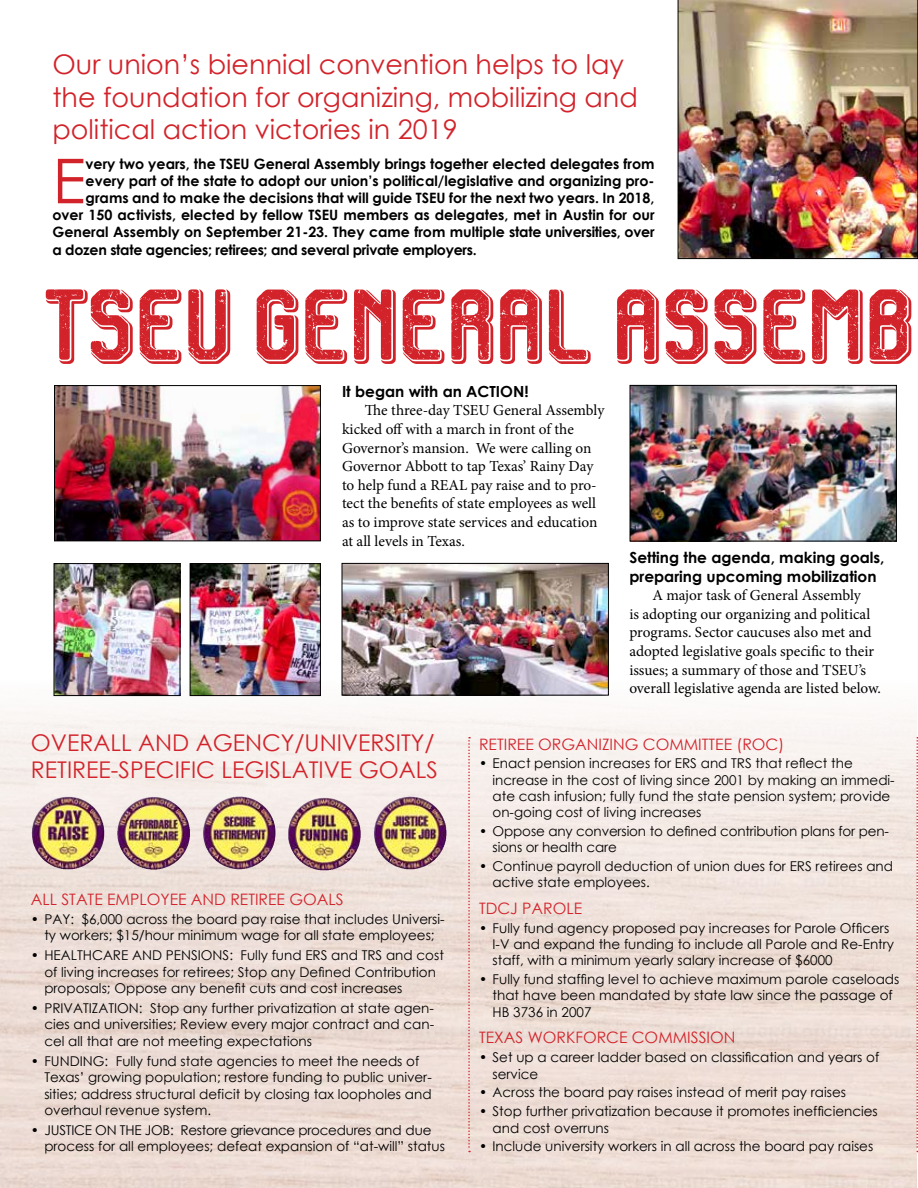
<style>
.page{position:relative;width:918px;height:1188px;background:#fff}
.page>*{position:absolute;margin:0;border:0;box-sizing:border-box;transform-origin:0 0}
.t1{font:68.1px "Vintage Warehouse";color:#d2232a;scale:1.04 1}
.t2{font:61.8px "Century Gothic";color:#d2232a}
.t3{font:27px/32.4px "Century Gothic";color:#d2232a}
.t4{font:23.1px/27.6px "Century Gothic";color:#d2232a}
.t5{font:15.75px "Century Gothic";color:#d2232a}
.t6{font:15.3px/18.6px "Minion Pro";letter-spacing:-.005em;color:#000}
.t7{font:700 15.3px/18.6px "Century Gothic";color:#000}
.t8{font:700 14.25px "Century Gothic";color:#000}
.t9{font:700 14.25px "Century Gothic";letter-spacing:-.02em;color:#000}
.t10{font:13.5px/16.2px "Century Gothic";color:#000}
</style>
<div class="page">
<img style="left:0;top:681px;width:916px;height:507px">
<img style="left:56px;top:387px;width:263px;height:152px">
<div style="left:54px;top:385px;width:267px;height:156px;border:1px solid #000"></div>
<svg style="left:916px;top:737px;width:2px;height:415px"></svg>
<svg style="left:468px;top:737px;width:2px;height:415px"></svg>
<img style="left:32px;top:797px;width:72px;height:72px">
<img style="left:117px;top:797px;width:73px;height:73px">
<img style="left:203px;top:796px;width:73px;height:73px">
<img style="left:288px;top:798px;width:73px;height:72px">
<img style="left:374px;top:796px;width:73px;height:73px">
<img style="left:56px;top:565px;width:122px;height:129px">
<div style="left:54px;top:563px;width:126px;height:133px;border:1px solid #000"></div>
<img style="left:192px;top:565px;width:127px;height:129px">
<div style="left:190px;top:563px;width:131px;height:133px;border:1px solid #000"></div>
<img style="left:344px;top:565px;width:263px;height:128px">
<div style="left:342px;top:563px;width:267px;height:132px;border:1px solid #000"></div>
<img style="left:632px;top:387px;width:263px;height:152px">
<div style="left:630px;top:385px;width:267px;height:156px;border:1px solid #000"></div>
<img style="left:678px;top:0;width:240px;height:259px">
<h3 class="t3" style="left:52px;top:48px;width:587px">Our union’s biennial convention helps to lay the foundation for organizing, mobilizing and political action victories in 2019</h3>
<h2 class="t2" style="left:52px;top:138px;width:35px">E</h2>
<p class="t8" style="left:86px;top:153px;width:570px">very two years, the TSEU General Assembly brings together elected delegates from</p>
<p class="t8" style="left:86px;top:170px;width:570px">every part of the state to adopt our union’s political/legislative and organizing pro-</p>
<p class="t8" style="left:86px;top:187px;width:570px">grams and to make the decisions that will guide TSEU for the next two years. In 2018,</p>
<p class="t8" style="left:52px;top:204px;width:604px">over 150 activists, elected by fellow TSEU members as delegates, met in Austin for our</p>
<p class="t8" style="left:52px;top:221px;width:604px">General Assembly on September 21-23. They came from multiple state universities, over</p>
<p class="t9" style="left:52px;top:239px;width:426px">a dozen state agencies; retirees; and several private employers.</p>
<h1 class="t1" style="left:45px;top:285px;width:839px">TSEU GENERAL ASSEMB</h1>
<p class="t7" style="left:342px;top:381px;width:188px">It began with an ACTION!</p>
<p class="t6" style="left:342px;top:401px;width:264px;text-indent:23px">The three-day TSEU General Assembly kicked off with a march in front of the Governor’s mansion. We were calling on Governor Abbott to tap Texas’ Rainy Day to help fund a REAL pay raise and to pro&shy;tect the benefits of state employees as well as to improve state services and education at all levels in Texas.</p>
<p class="t7" style="left:629px;top:548px;width:257px">Setting the agenda, making goals, preparing upcoming mobilization</p>
<p class="t6" style="left:629px;top:586px;width:253px;text-indent:23px">A major task of General Assembly<br>is adopting our organizing and political programs. Sector caucuses also met and adopted legislative goals specific to their issues; a summary of those and TSEU’s overall legislative agenda are listed below.</p>
<h3 class="t4" style="left:31px;top:728px;width:409px">OVERALL AND AGENCY/UNIVERSITY/<br>RETIREE-SPECIFIC LEGISLATIVE GOALS</h3>
<p class="t5" style="left:31px;top:888px;width:314px">ALL STATE EMPLOYEE AND RETIREE GOALS</p>
<p class="t10" style="left:31px;top:910px;width:415px;text-align:center">• PAY: $6,000 across the board pay raise that includes Universi&shy;ty workers; $15/hour minimum wage for all state employees;</p>
<p class="t10" style="left:44px;top:947px;width:401px;text-indent:-14px">• HEALTHCARE AND PENSIONS: Fully fund ERS and TRS and cost of living increases for retirees; Stop any Defined Contribution proposals; Oppose any benefit cuts and cost increases</p>
<p class="t10" style="left:44px;top:1000px;width:391px;text-align:justify;text-indent:-14px">• PRIVATIZATION: Stop any further privatization at state agen&shy;cies and universities; Review every major contract and can&shy;cel all that are not meeting expectations</p>
<p class="t10" style="left:44px;top:1053px;width:389px;text-indent:-14px">• FUNDING: Fully fund state agencies to meet the needs of Texas’ growing population; restore funding to public univer&shy;sities; address structural deficit by closing tax loopholes and overhaul revenue system.</p>
<p class="t10" style="left:44px;top:1122px;width:402px;text-indent:-14px">• JUSTICE ON THE JOB: Restore grievance procedures and due process for all employees; defeat expansion of “at-will” status</p>
<p class="t5" style="left:479px;top:733px;width:307px">RETIREE ORGANIZING COMMITTEE (ROC)</p>
<p class="t10" style="left:493px;top:755px;width:404px;text-indent:-14px">• Enact pension increases for ERS and TRS that reflect the increase in the cost of living since 2001 by making an immedi&shy;ate cash infusion; fully fund the state pension system; provide on-going cost of living increases</p>
<p class="t10" style="left:493px;top:823px;width:398px;text-indent:-14px">• Oppose any conversion to defined contribution plans for pen&shy;sions or health care</p>
<p class="t10" style="left:493px;top:858px;width:402px;text-indent:-14px">• Continue payroll deduction of union dues for ERS retirees and active state employees.</p>
<p class="t5" style="left:479px;top:897px;width:105px">TDCJ PAROLE</p>
<p class="t10" style="left:493px;top:920px;width:403px;text-indent:-14px">• Fully fund agency proposed pay increases for Parole Officers<br>I-V and expand the funding to include all Parole and Re-Entry staff, with a minimum yearly salary increase of $6000</p>
<p class="t10" style="left:493px;top:971px;width:408px;text-indent:-14px">• Fully fund staffing level to achieve maximum parole caseloads that have been mandated by state law since the passage of<br>HB 3736 in 2007</p>
<p class="t5" style="left:479px;top:1027px;width:258px">TEXAS WORKFORCE COMMISSION</p>
<p class="t10" style="left:493px;top:1049px;width:388px;text-indent:-14px">• Set up a career ladder based on classification and years of service</p>
<p class="t10" style="left:479px;top:1084px;width:369px">• Across the board pay raises instead of merit pay raises</p>
<p class="t10" style="left:493px;top:1103px;width:387px;text-indent:-14px">• Stop further privatization because it promotes inefficiencies and cost overruns</p>
<p class="t10" style="left:479px;top:1138px;width:396px">• Include university workers in all across the board pay raises</p>
</div>
